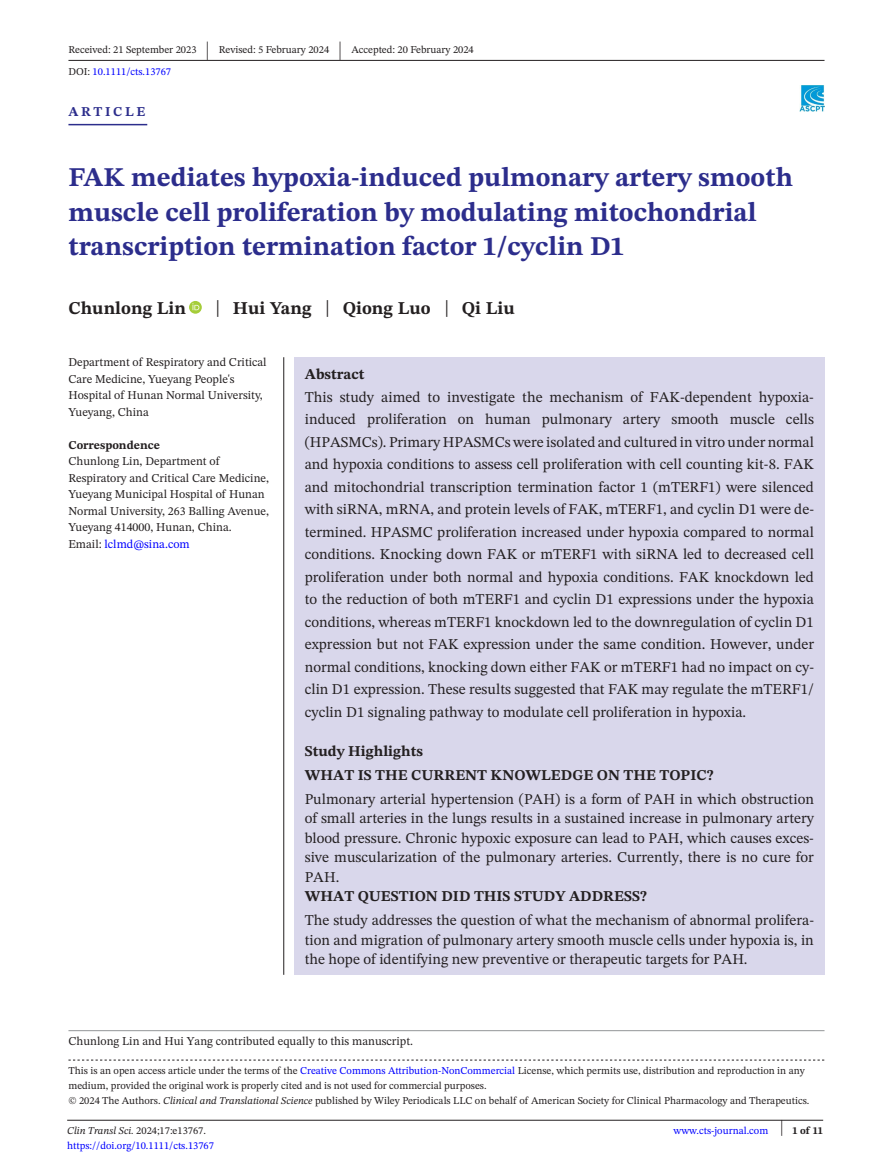
<style>
.page{position:relative;width:893px;height:1174px;background:#fff}
.page>*{position:absolute;margin:0;border:0;box-sizing:border-box;transform-origin:0 0}
.t1{font:700 27px/34.5px "STIX Two Text";color:#2c2d8c}
.t2{font:25.65px "STIX Two Text";color:#231f20;scale:.49 1}
.t3{font:700 18px "STIX Two Text";color:#231f20}
.t4{font:15px/22.5px "STIX Two Text";color:#231f20;text-align:justify}
.t5{font:700 15px/24px "STIX Two Text";color:#231f20}
.t6{font:700 13.5px "STIX Two Text";letter-spacing:.2em;color:#2c2d8c}
.t7{font:12px/16.5px "STIX Two Text";color:#231f20}
.t8{font:700 12px "STIX Two Text";color:#231f20}
.t9{font:10.5px/15px "STIX Two Text";color:#231f20}
.t10{font:10.5px "STIX Two Text";color:#00f}
.t11{font:700 10.5px "STIX Two Text";color:#231f20}
.s1{color:#231f20}
.s2{font-weight:400;font-size:23.4px}
.s3{color:#00f}
.s4{font-style:italic}
.s5{font-weight:400;font-size:22.2px}
</style>
<div class="page">
<hr style="left:67px;top:1119px;width:756px;height:1px;background:#231f20">
<img style="left:799px;top:85px;width:25px;height:26px">
<hr style="left:68px;top:60px;width:756px;height:1px;background:#231f20">
<hr style="left:68px;top:124px;width:79px;height:1px;background:#2c2d8c">
<svg style="left:189px;top:301px;width:13px;height:13px"></svg>
<svg style="left:192px;top:303px;width:7px;height:7px"></svg>
<svg style="left:68px;top:1059px;width:756px;height:1px"></svg>
<hr style="left:68px;top:1030px;width:756px;height:1px;background:#939598">
<div style="left:294px;top:357px;width:530px;height:618px;background:#d9d7eb"></div>
<hr style="left:283px;top:357px;width:1px;height:617px;background:#231f20">
<p class="t9" style="left:68px;top:42px;width:130px">Received: 21 September 2023</p>
<h2 class="t2" style="left:206px;top:32px;width:8px">|</h2>
<p class="t9" style="left:219px;top:42px;width:112px">Revised: 5 February 2024</p>
<h2 class="t2" style="left:339px;top:32px;width:8px">|</h2>
<p class="t9" style="left:351px;top:42px;width:124px">Accepted: 20 February 2024</p>
<p class="t10" style="left:68px;top:64px;width:104px"><span class="s1">DOI:</span> 10.1111/cts.13767</p>
<p class="t6" style="left:68px;top:101px;width:79px">ARTICLE</p>
<h1 class="t1" style="left:68px;top:161px;width:726px">FAK mediates hypoxia-induced pulmonary artery smooth muscle cell proliferation by modulating mitochondrial transcription termination factor 1/cyclin D1</h1>
<p class="t3" style="left:68px;top:295px;width:119px">Chunlong Lin</p>
<p class="t3" style="left:215px;top:295px;width:301px"><span class="s2">|</span> Hui Yang <span class="s2">|</span> Qiong Luo <span class="s2">|</span> Qi Liu</p>
<p class="t7" style="left:68px;top:354px;width:200px">Department of Respiratory and Critical<br>Care Medicine, Yueyang People's<br>Hospital of Hunan Normal University,<br>Yueyang, China</p>
<p class="t8" style="left:68px;top:436px;width:93px">Correspondence</p>
<p class="t7" style="left:68px;top:453px;width:202px">Chunlong Lin, Department of Respiratory and Critical Care Medicine, Yueyang Municipal Hospital of Hunan Normal University, 263 Balling Avenue, Yueyang 414000, Hunan, China.<br>Email: <span class="s3">lclmd@sina.com</span></p>
<p class="t5" style="left:305px;top:362px;width:61px">Abstract</p>
<p class="t4" style="left:305px;top:385px;width:511px">This study aimed to investigate the mechanism of FAK-dependent hypoxia&shy;induced proliferation on human pulmonary artery smooth muscle cells (HPASMCs). Primary HPASMCs were isolated and cultured in vitro under normal and hypoxia conditions to assess cell proliferation with cell counting kit-8. FAK and mitochondrial transcription termination factor 1 (mTERF1) were silenced with siRNA, mRNA, and protein levels of FAK, mTERF1, and cyclin D1 were de&shy;termined. HPASMC proliferation increased under hypoxia compared to normal conditions. Knocking down FAK or mTERF1 with siRNA led to decreased cell proliferation under both normal and hypoxia conditions. FAK knockdown led to the reduction of both mTERF1 and cyclin D1 expressions under the hypoxia conditions, whereas mTERF1 knockdown led to the downregulation of cyclin D1 expression but not FAK expression under the same condition. However, under normal conditions, knocking down either FAK or mTERF1 had no impact on cy&shy;clin D1 expression. These results suggested that FAK may regulate the mTERF1/ cyclin D1 signaling pathway to modulate cell proliferation in hypoxia.</p>
<p class="t5" style="left:305px;top:739px;width:410px">Study Highlights<br>WHAT IS THE CURRENT KNOWLEDGE ON THE TOPIC?</p>
<p class="t4" style="left:305px;top:789px;width:511px;line-height:19.5px">Pulmonary arterial hypertension (PAH) is a form of PAH in which obstruction of small arteries in the lungs results in a sustained increase in pulmonary artery blood pressure. Chronic hypoxic exposure can lead to PAH, which causes exces&shy;sive muscularization of the pulmonary arteries. Currently, there is no cure for PAH.</p>
<p class="t5" style="left:305px;top:884px;width:344px">WHAT QUESTION DID THIS STUDY ADDRESS?</p>
<p class="t4" style="left:305px;top:910px;width:511px;line-height:19.5px">The study addresses the question of what the mechanism of abnormal prolifera&shy;tion and migration of pulmonary artery smooth muscle cells under hypoxia is, in the hope of identifying new preventive or therapeutic targets for PAH.</p>
<p class="t7" style="left:68px;top:1032px;width:346px">Chunlong Lin and Hui Yang contributed equally to this manuscript.</p>
<p class="t9" style="left:68px;top:1063px;width:743px">This is an open access article under the terms of the <span class="s3">Creative Commons Attribution-NonCommercial</span> License, which permits use, distribution and reproduction in any medium, provided the original work is properly cited and is not used for commercial purposes.<br>© 2024 The Authors. <span class="s4">Clinical and Translational Science</span> published by Wiley Periodicals LLC on behalf of American Society for Clinical Pharmacology and Therapeutics.</p>
<p class="t9" style="left:67px;top:1123px;width:140px"><span class="s4">Clin Transl Sci.</span> 2024;17:e13767.</p>
<p class="t11" style="left:780px;top:1123px;width:45px"><span class="s5">|</span> 1 of 11</p>
<p class="t10" style="left:67px;top:1138px;width:148px">https://doi.org/10.1111/cts.13767</p>
<p class="t10" style="left:674px;top:1123px;width:96px">www.cts-journal.com</p>
</div>
